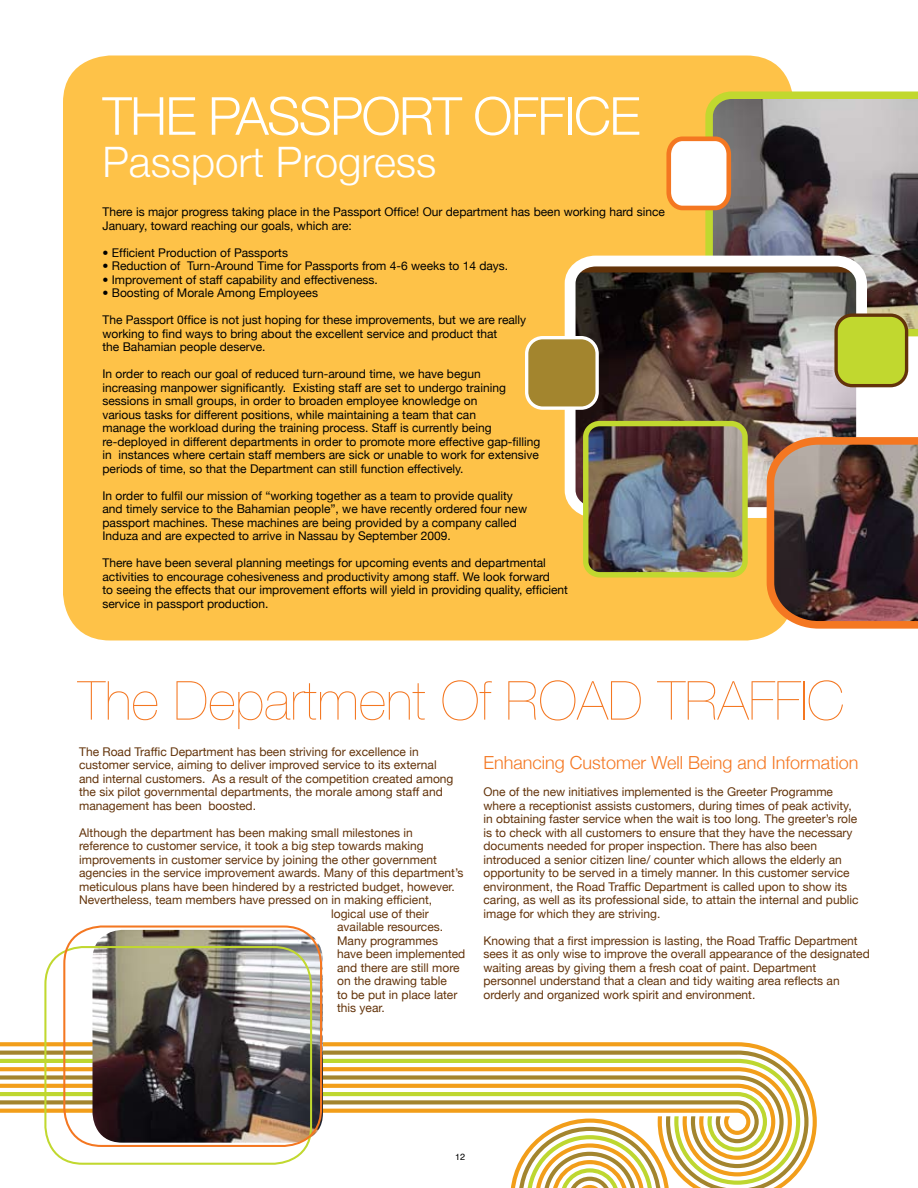
<style>
.page{position:relative;width:918px;height:1188px;background:#fff}
.page>*{position:absolute;margin:0;border:0;box-sizing:border-box;transform-origin:0 0}
.t1{font:200 53.85px "Helvetica Neue";color:#f47721}
.t2{font:300 52.5px "Helvetica Neue";color:#fff}
.t3{font:300 42px "Helvetica Neue";color:#fff}
.t4{font:300 18px "Helvetica Neue";color:#f47721}
.t5{font:12px/13.5px "Helvetica Neue";color:#63330a}
.t6{font:12px/13.5px "Helvetica Neue";color:#000}
.t7{font:9px "Helvetica";color:#000}
</style>
<div class="page">
<div style="left:63px;top:56px;width:731px;height:584px;background:#fec248;border-radius:47px"></div>
<svg style="left:705px;top:92px;width:213px;height:244px;background:#8b877f"></svg>
<img style="left:564px;top:250px;width:308px;height:268px">
<svg style="left:666px;top:134px;width:67px;height:79px;background:#f2d4b9"></svg>
<div style="left:836px;top:315px;width:71px;height:71px;background:#c1d82f;border-radius:16px"></div>
<div style="left:834px;top:313px;width:74px;height:74px;border:3px solid #63330a;border-radius:16px"></div>
<img style="left:586px;top:424px;width:159px;height:147px">
<div style="left:583px;top:421px;width:165px;height:156px;border:5px solid #c1d82f;border-radius:14px"></div>
<div style="left:527px;top:338px;width:70px;height:70px;background:#a3852e;border-radius:16px"></div>
<div style="left:525px;top:336px;width:74px;height:74px;border:3px solid #fff;border-radius:16px"></div>
<svg style="left:0;top:1042px;width:817px;height:146px"></svg>
<img style="left:763px;top:433px;width:155px;height:199px">
<img style="left:93px;top:930px;width:230px;height:213px">
<div style="left:44px;top:946px;width:268px;height:219px;border:2px solid #c1d82f;border-radius:37px"></div>
<div style="left:63px;top:926px;width:259px;height:221px;border:2px solid #f47721;border-radius:37px"></div>
<h2 class="t2" style="left:102px;top:84px;width:167px">The Passport</h2>
<h2 class="t2" style="left:473px;top:84px;width:64px">Office</h2>
<h3 class="t3" style="left:102px;top:136px;width:335px">Passport Progress</h3>
<p class="t6" style="left:102px;top:205px;width:564px">There is major progress taking place in the Passport Office! Our department has been working hard since<br>January, toward reaching our goals, which are:</p>
<p class="t6" style="left:102px;top:245px;width:187px">• Efficient Production of Passports</p>
<p class="t6" style="left:102px;top:259px;width:407px">• Reduction of Turn-Around Time for Passports from 4-6 weeks to 14 days.</p>
<p class="t6" style="left:102px;top:272px;width:277px">• Improvement of staff capability and effectiveness.</p>
<p class="t6" style="left:102px;top:286px;width:217px">• Boosting of Morale Among Employees</p>
<p class="t6" style="left:102px;top:313px;width:425px">The Passport 0ffice is not just hoping for these improvements, but we are really working to find ways to bring about the excellent service and product that<br>the Bahamian people deserve.</p>
<p class="t6" style="left:102px;top:367px;width:439px">In order to reach our goal of reduced turn-around time, we have begun<br>increasing manpower significantly. Existing staff are set to undergo training sessions in small groups, in order to broaden employee knowledge on<br>various tasks for different positions, while maintaining a team that can<br>manage the workload during the training process. Staff is currently being re-deployed in different departments in order to promote more effective gap-filling in instances where certain staff members are sick or unable to work for extensive periods of time, so that the Department can still function effectively.</p>
<p class="t6" style="left:102px;top:488px;width:426px">In order to fulfil our mission of “working together as a team to provide quality and timely service to the Bahamian people”, we have recently ordered four new passport machines. These machines are being provided by a company called Induza and are expected to arrive in Nassau by September 2009.</p>
<p class="t6" style="left:102px;top:556px;width:467px">There have been several planning meetings for upcoming events and departmental activities to encourage cohesiveness and productivity among staff. We look forward<br>to seeing the effects that our improvement efforts will yield in providing quality, efficient service in passport production.</p>
<h1 class="t1" style="left:78px;top:670px;width:496px">The Department Of Road</h1>
<h1 class="t1" style="left:658px;top:670px;width:54px">Traffic</h1>
<p class="t5" style="left:79px;top:745px;width:376px">The Road Traffic Department has been striving for excellence in customer service, aiming to deliver improved service to its external and internal customers. As a result of the competition created among the six pilot governmental departments, the morale among staff and management has been boosted.</p>
<p class="t5" style="left:79px;top:826px;width:335px">Although the department has been making small milestones in</p>
<p class="t5" style="left:79px;top:839px;width:346px">reference to customer service, it took a big step towards making</p>
<p class="t5" style="left:79px;top:853px;width:359px">improvements in customer service by joining the other government</p>
<p class="t5" style="left:79px;top:866px;width:386px">agencies in the service improvement awards. Many of this department’s</p>
<p class="t5" style="left:79px;top:880px;width:377px">meticulous plans have been hindered by a restricted budget, however.</p>
<p class="t5" style="left:79px;top:893px;width:354px">Nevertheless, team members have pressed on in making efficient,</p>
<p class="t5" style="left:331px;top:907px;width:99px">logical use of their</p>
<p class="t5" style="left:337px;top:920px;width:108px">available resources.</p>
<p class="t5" style="left:337px;top:934px;width:102px">Many programmes</p>
<p class="t5" style="left:337px;top:947px;width:130px">have been implemented</p>
<p class="t5" style="left:337px;top:961px;width:124px">and there are still more</p>
<p class="t5" style="left:337px;top:974px;width:111px">on the drawing table</p>
<p class="t5" style="left:337px;top:988px;width:122px">to be put in place later</p>
<p class="t5" style="left:337px;top:1001px;width:49px">this year.</p>
<h3 class="t4" style="left:483px;top:752px;width:377px">Enhancing Customer Well Being and Information</h3>
<p class="t5" style="left:483px;top:785px;width:377px">One of the new initiatives implemented is the Greeter Programme where a receptionist assists customers, during times of peak activity, in obtaining faster service when the wait is too long. The greeter’s role is to check with all customers to ensure that they have the necessary documents needed for proper inspection. There has also been introduced a senior citizen line/ counter which allows the elderly an opportunity to be served in a timely manner. In this customer service environment, the Road Traffic Department is called upon to show its caring, as well as its professional side, to attain the internal and public image for which they are striving.</p>
<p class="t5" style="left:483px;top:934px;width:388px">Knowing that a first impression is lasting, the Road Traffic Department sees it as only wise to improve the overall appearance of the designated waiting areas by giving them a fresh coat of paint. Department personnel understand that a clean and tidy waiting area reflects an orderly and organized work spirit and environment.</p>
<p class="t7" style="left:455px;top:1149px;width:12px">12</p>
</div>
